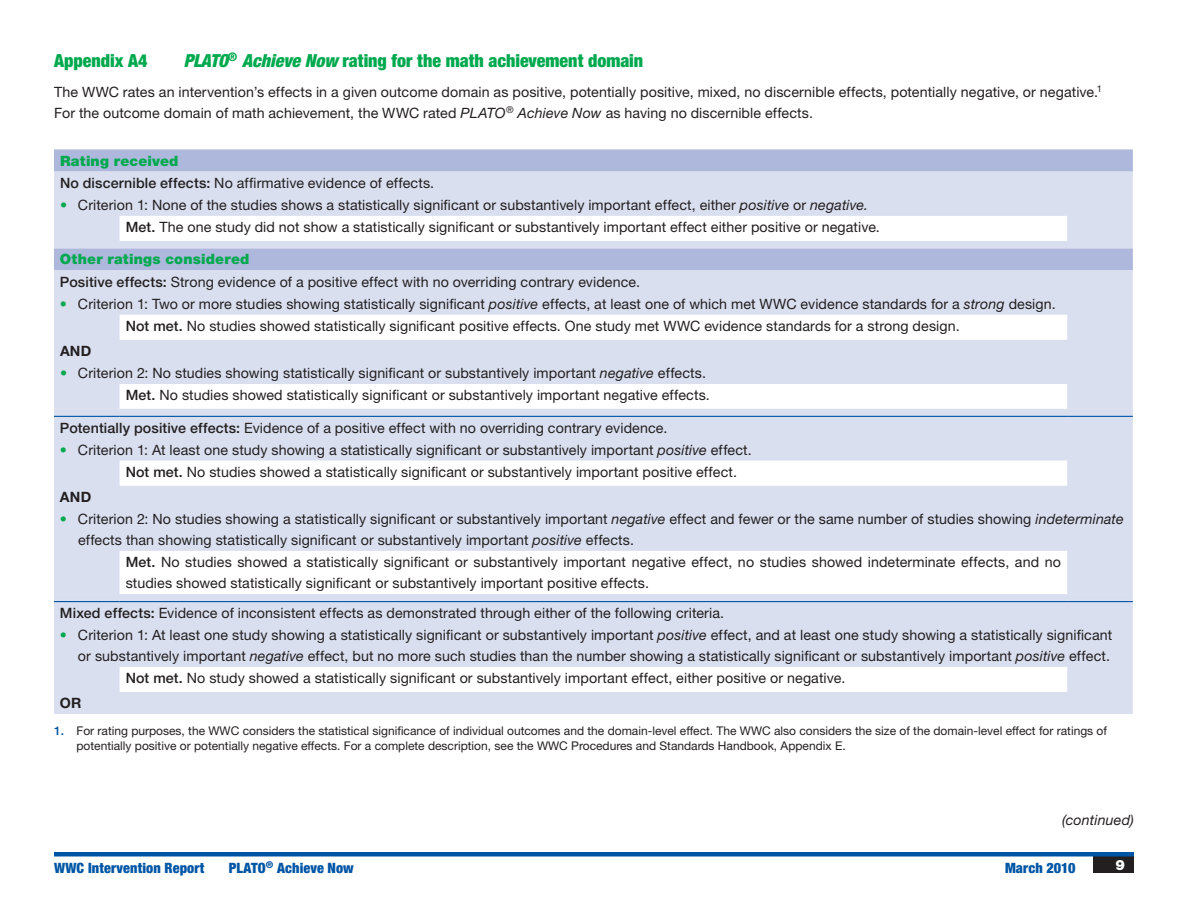
<style>
.page{position:relative;width:1188px;height:918px;background:#fff}
.page>*{position:absolute;margin:0;border:0;box-sizing:border-box;transform-origin:0 0}
.Appendix_title{font:900 condensed 18px "Helvetica Neue LT Std";color:#00a94e}
.Table_bullet{font:14.25px/21px "Helvetica Neue LT Std";letter-spacing:.005em;color:#231f20}
.Rating_extract{font:14.25px/21px "Helvetica Neue LT Std";letter-spacing:.005em;color:#231f20}
.Rating_body_effect{font:14.25px "Helvetica Neue LT Std";letter-spacing:.005em;color:#231f20}
.Text_space_before{font:14.25px "Helvetica Neue LT Std";letter-spacing:.005em;color:#231f20}
.Text_indent{font:14.25px "Helvetica Neue LT Std";letter-spacing:.005em;color:#231f20}
.t1{font:900 condensed 14.25px "Helvetica Neue LT Std";letter-spacing:.01em;color:#0155a5}
.Table_col__head{font:900 14.25px "Helvetica Neue LT Std";letter-spacing:.01em;color:#00a94e}
.Text_no_indent{font:italic 14.25px "Helvetica Neue LT Std";letter-spacing:.01em;color:#231f20}
.Table_conjunction{font:700 14.25px "Helvetica Neue LT Std";letter-spacing:.015em;color:#231f20}
.t2{font:900 14.25px "Helvetica Neue LT Std";color:#fff}
.Footnote{font:12px/15px "Helvetica Neue LT Std";color:#231f20}
.s1{font-style:italic}
.s2{font-weight:500}
.s3{color:#00a94e}
.s4{font-weight:500;color:#0155a5}
</style>
<div class="page">
<div style="left:1094px;top:856px;width:40px;height:17px;background:#231f20"></div>
<hr style="left:54px;top:852px;width:1080px;height:4px;background:#0155a5">
<svg style="left:54px;top:149px;width:1079px;height:23px;fill:#adb8dc"></svg>
<div style="left:54px;top:172px;width:1079px;height:542px;background:#d9dfef"></div>
<svg style="left:120px;top:216px;width:947px;height:476px;fill:#d9dfef"></svg>
<svg style="left:54px;top:409px;width:1079px;height:192px;fill:#d9dfef"></svg>
<hr style="left:54px;top:416px;width:66px;height:1px;background:#0155a5">
<hr style="left:120px;top:416px;width:947px;height:1px;background:#0155a5">
<hr style="left:1067px;top:416px;width:66px;height:1px;background:#0155a5">
<hr style="left:54px;top:601px;width:66px;height:1px;background:#0155a5">
<hr style="left:120px;top:601px;width:947px;height:1px;background:#0155a5">
<hr style="left:1067px;top:601px;width:66px;height:1px;background:#0155a5">
<p class="Appendix_title" style="left:54px;top:49px;width:95px">Appendix A4</p>
<p class="Appendix_title" style="left:184px;top:49px;width:461px"><span class="s1">PLATO</span><sup>®</sup> <span class="s1">Achieve Now</span> rating for the math achievement domain</p>
<p class="Text_space_before" style="left:54px;top:83px;width:1050px">The WWC rates an intervention’s effects in a given outcome domain as positive, potentially positive, mixed, no discernible effects, potentially negative, or negative.<sup>1</sup></p>
<p class="Text_indent" style="left:54px;top:104px;width:761px">For the outcome domain of math achievement, the WWC rated <span class="s1">PLATO</span><sup>®</sup> <span class="s1">Achieve Now</span> as having no discernible effects.</p>
<p class="Table_col__head" style="left:60px;top:152px;width:120px">Rating received</p>
<p class="Rating_body_effect" style="left:60px;top:174px;width:376px"><span class="s2">No discernible effects:</span> No affirmative evidence of effects.</p>
<p class="Table_bullet" style="left:60px;top:194px;width:810px"><span class="s3">•</span> Criterion 1: None of the studies shows a statistically significant or substantively important effect, either <span class="s1">positiv</span>e or <span class="s1">negative.</span></p>
<p class="Rating_extract" style="left:126px;top:216px;width:756px"><span class="s2">Met.</span> The one study did not show a statistically significant or substantively important effect either positive or negative.</p>
<p class="Table_col__head" style="left:60px;top:251px;width:191px">Other ratings considered</p>
<p class="Rating_body_effect" style="left:60px;top:273px;width:582px"><span class="s2">Positive effects:</span> Strong evidence of a positive effect with no overriding contrary evidence.</p>
<p class="Table_bullet" style="left:60px;top:293px;width:997px"><span class="s3">•</span> Criterion 1: Two or more studies showing statistically significant <span class="s1">positive</span> effects, at least one of which met WWC evidence standards for a <span class="s1">strong</span> design.</p>
<p class="Rating_extract" style="left:126px;top:315px;width:835px"><span class="s2">Not met.</span> No studies showed statistically significant positive effects. One study met WWC evidence standards for a strong design.</p>
<p class="Table_conjunction" style="left:60px;top:342px;width:33px">AND</p>
<p class="Table_bullet" style="left:60px;top:362px;width:648px"><span class="s3">•</span> Criterion 2: No studies showing statistically significant or substantively important <span class="s1">negative</span> effects.</p>
<p class="Rating_extract" style="left:126px;top:384px;width:586px"><span class="s2">Met.</span> No studies showed statistically significant or substantively important negative effects.</p>
<p class="Rating_body_effect" style="left:60px;top:419px;width:609px"><span class="s2">Potentially positive effects:</span> Evidence of a positive effect with no overriding contrary evidence.</p>
<p class="Table_bullet" style="left:60px;top:439px;width:693px"><span class="s3">•</span> Criterion 1: At least one study showing a statistically significant or substantively important <span class="s1">positive</span> effect.</p>
<p class="Rating_extract" style="left:126px;top:461px;width:613px"><span class="s2">Not met.</span> No studies showed a statistically significant or substantively important positive effect.</p>
<p class="Table_conjunction" style="left:60px;top:488px;width:33px">AND</p>
<p class="Table_bullet" style="left:78px;top:508px;width:1047px;text-indent:-18px"><span class="s3">•</span> Criterion 2: No studies showing a statistically significant or substantively important <span class="s1">negative</span> effect and fewer or the same number of studies showing <span class="s1">indeterminate </span>effects than showing statistically significant or substantively important <span class="s1">positive</span> effects.</p>
<p class="Rating_extract" style="left:126px;top:551px;width:937px"><span class="s2">Met.</span> No studies showed a statistically significant or substantively important negative effect, no studies showed indeterminate effects, and no studies showed statistically significant or substantively important positive effects.</p>
<p class="Rating_body_effect" style="left:60px;top:604px;width:666px"><span class="s2">Mixed effects:</span> Evidence of inconsistent effects as demonstrated through either of the following criteria.</p>
<p class="Table_bullet" style="left:60px;top:624px;width:1054px;text-align:right"><span class="s3">•</span> Criterion 1: At least one study showing a statistically significant or substantively important <span class="s1">positive</span> effect, and at least one study showing a statistically significant or substantively important <span class="s1">negative</span> effect, but no more such studies than the number showing a statistically significant or substantively important <span class="s1">positive</span> effect.</p>
<p class="Rating_extract" style="left:126px;top:667px;width:721px"><span class="s2">Not met.</span> No study showed a statistically significant or substantively important effect, either positive or negative.</p>
<p class="Table_conjunction" style="left:60px;top:694px;width:23px">OR</p>
<p class="Footnote" style="left:76px;top:723px;width:1032px;text-indent:-22px"><span class="s4">1.</span> For rating purposes, the WWC considers the statistical significance of individual outcomes and the domain-level effect. The WWC also considers the size of the domain-level effect for ratings of potentially positive or potentially negative effects. For a complete description, see the WWC Procedures and Standards Handbook, Appendix E.</p>
<p class="Text_no_indent" style="left:1062px;top:812px;width:73px">(continued)</p>
<p class="t1" style="left:54px;top:859px;width:152px">WWC Intervention Report</p>
<p class="t1" style="left:229px;top:859px;width:127px">PLATO<sup>®</sup> Achieve Now</p>
<p class="t1" style="left:1005px;top:859px;width:72px">March 2010</p>
<p class="t2" style="left:1115px;top:856px;width:11px">9</p>
</div>
